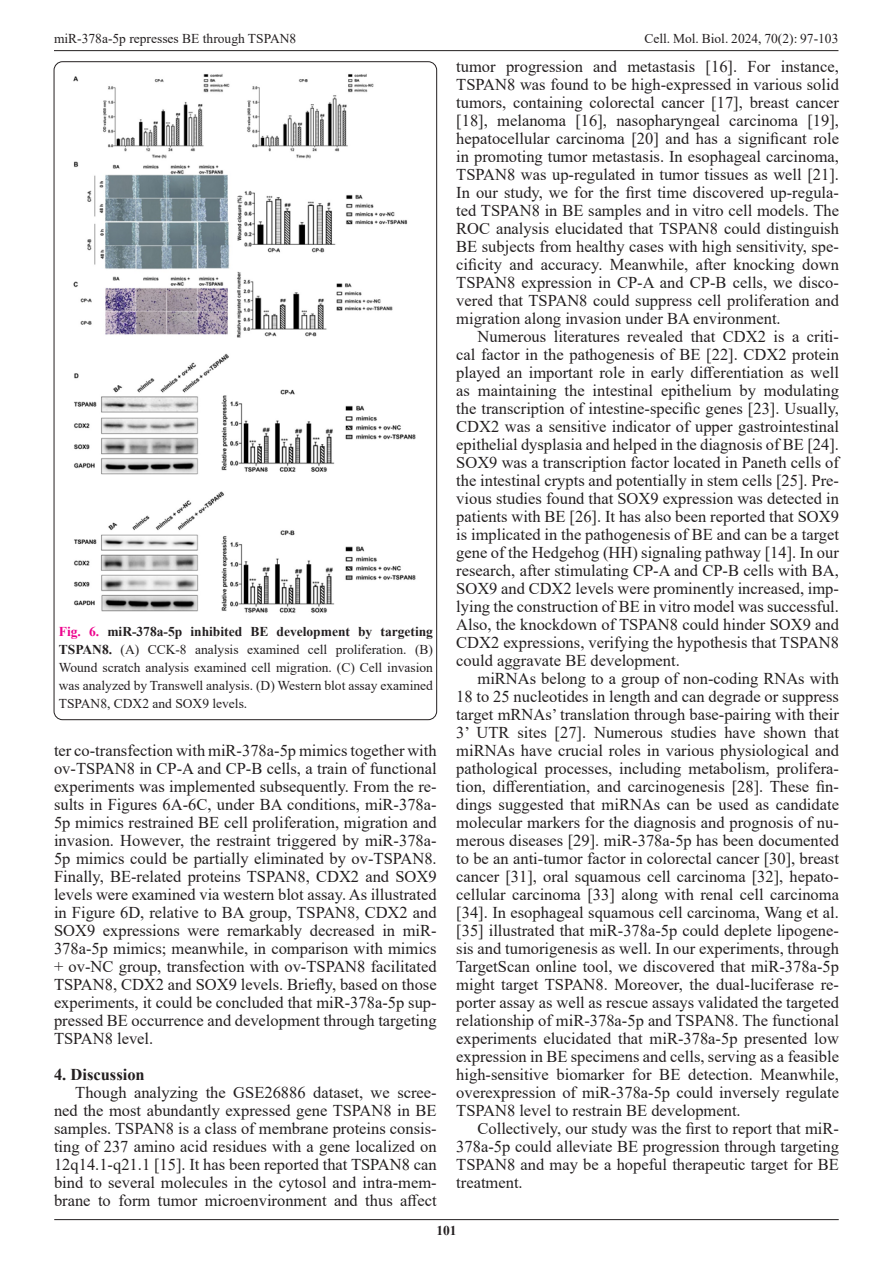
<style>
.page{position:relative;width:893px;height:1263px;background:#fff}
.page>*{position:absolute;margin:0;border:0;box-sizing:border-box;transform-origin:0 0}
.t1{font:16.5px/18px "Times New Roman";color:#231f20;text-align:justify}
.t2{font:700 16.5px "Times New Roman";color:#231f20}
.t3{font:13.5px/18px "Times New Roman";color:#231f20;text-align:justify}
.t4{font:700 13.5px "Times New Roman";color:#231f20}
.s1{font-weight:700;color:#ed028c}
.s2{font-weight:700}
</style>
<div class="page">
<hr style="left:54px;top:50px;width:784px;height:1px;background:#231f20">
<hr style="left:54px;top:1219px;width:785px;height:1px;background:#231f20">
<img style="left:73px;top:74px;width:343px;height:539px">
<p class="t3" style="left:54px;top:29px;width:244px">miR-378a-5p represses BE through TSPAN8</p>
<p class="t3" style="left:644px;top:29px;width:196px">Cell. Mol. Biol. 2024, 70(2): 97-103</p>
<p class="t3" style="left:59px;top:622px;width:376px"><span class="s1">Fig. 6.</span> <span class="s2">miR-378a-5p inhibited BE development by targeting TSPAN8.</span> (A) CCK-8 analysis examined cell proliferation. (B)<br>Wound scratch analysis examined cell migration. (C) Cell invasion was analyzed by Transwell analysis. (D) Western blot assay examined TSPAN8, CDX2 and SOX9 levels.</p>
<p class="t1" style="left:54px;top:741px;width:384px">ter co-transfection with miR-378a-5p mimics together with ov-TSPAN8 in CP-A and CP-B cells, a train of functional experiments was implemented subsequently. From the re&shy;sults in Figures 6A-6C, under BA conditions, miR-378a-5p mimics restrained BE cell proliferation, migration and invasion. However, the restraint triggered by miR-378a-5p mimics could be partially eliminated by ov-TSPAN8.<br>Finally, BE-related proteins TSPAN8, CDX2 and SOX9 levels were examined via western blot assay. As illustrated in Figure 6D, relative to BA group, TSPAN8, CDX2 and SOX9 expressions were remarkably decreased in miR-378a-5p mimics; meanwhile, in comparison with mimics + ov-NC group, transfection with ov-TSPAN8 facilitated TSPAN8, CDX2 and SOX9 levels. Briefly, based on those experiments, it could be concluded that miR-378a-5p sup&shy;pressed BE occurrence and development through targeting TSPAN8 level.</p>
<p class="t2" style="left:54px;top:1063px;width:92px">4. Discussion</p>
<p class="t1" style="left:54px;top:1083px;width:384px;text-indent:21px">Though analyzing the GSE26886 dataset, we scree&shy;ned the most abundantly expressed gene TSPAN8 in BE samples. TSPAN8 is a class of membrane proteins consis&shy;ting of 237 amino acid residues with a gene localized on 12q14.1-q21.1 [15]. It has been reported that TSPAN8 can bind to several molecules in the cytosol and intra-mem&shy;brane to form tumor microenvironment and thus affect</p>
<p class="t1" style="left:456px;top:57px;width:384px">tumor progression and metastasis [16]. For instance, TSPAN8 was found to be high-expressed in various solid tumors, containing colorectal cancer [17], breast cancer [18], melanoma [16], nasopharyngeal carcinoma [19], hepatocellular carcinoma [20] and has a significant role in promoting tumor metastasis. In esophageal carcinoma, TSPAN8 was up-regulated in tumor tissues as well [21].<br>In our study, we for the first time discovered up-regula&shy;ted TSPAN8 in BE samples and in vitro cell models. The ROC analysis elucidated that TSPAN8 could distinguish BE subjects from healthy cases with high sensitivity, spe&shy;cificity and accuracy. Meanwhile, after knocking down TSPAN8 expression in CP-A and CP-B cells, we disco&shy;vered that TSPAN8 could suppress cell proliferation and migration along invasion under BA environment.</p>
<p class="t1" style="left:456px;top:327px;width:384px;text-indent:21px">Numerous literatures revealed that CDX2 is a criti&shy;cal factor in the pathogenesis of BE [22]. CDX2 protein played an important role in early differentiation as well as maintaining the intestinal epithelium by modulating the transcription of intestine-specific genes [23]. Usually, CDX2 was a sensitive indicator of upper gastrointestinal epithelial dysplasia and helped in the diagnosis of BE [24].<br>SOX9 was a transcription factor located in Paneth cells of the intestinal crypts and potentially in stem cells [25]. Pre&shy;vious studies found that SOX9 expression was detected in patients with BE [26]. It has also been reported that SOX9 is implicated in the pathogenesis of BE and can be a target gene of the Hedgehog (HH) signaling pathway [14]. In our research, after stimulating CP-A and CP-B cells with BA, SOX9 and CDX2 levels were prominently increased, imp&shy;lying the construction of BE in vitro model was successful.<br>Also, the knockdown of TSPAN8 could hinder SOX9 and CDX2 expressions, verifying the hypothesis that TSPAN8 could aggravate BE development.</p>
<p class="t1" style="left:456px;top:669px;width:384px;text-indent:21px">miRNAs belong to a group of non-coding RNAs with 18 to 25 nucleotides in length and can degrade or suppress target mRNAs’ translation through base-pairing with their 3’ UTR sites [27]. Numerous studies have shown that miRNAs have crucial roles in various physiological and pathological processes, including metabolism, prolifera&shy;tion, differentiation, and carcinogenesis [28]. These fin&shy;dings suggested that miRNAs can be used as candidate molecular markers for the diagnosis and prognosis of nu&shy;merous diseases [29]. miR-378a-5p has been documented to be an anti-tumor factor in colorectal cancer [30], breast cancer [31], oral squamous cell carcinoma [32], hepato&shy;cellular carcinoma [33] along with renal cell carcinoma [34]. In esophageal squamous cell carcinoma, Wang et al. [35] illustrated that miR-378a-5p could deplete lipogene&shy;sis and tumorigenesis as well. In our experiments, through TargetScan online tool, we discovered that miR-378a-5p might target TSPAN8. Moreover, the dual-luciferase re&shy;porter assay as well as rescue assays validated the targeted relationship of miR-378a-5p and TSPAN8. The functional experiments elucidated that miR-378a-5p presented low expression in BE specimens and cells, serving as a feasible high-sensitive biomarker for BE detection. Meanwhile, overexpression of miR-378a-5p could inversely regulate TSPAN8 level to restrain BE development.</p>
<p class="t1" style="left:456px;top:1119px;width:384px;text-indent:21px">Collectively, our study was the first to report that miR-378a-5p could alleviate BE progression through targeting TSPAN8 and may be a hopeful therapeutic target for BE treatment.</p>
<p class="t4" style="left:436px;top:1220px;width:22px">101</p>
</div>
